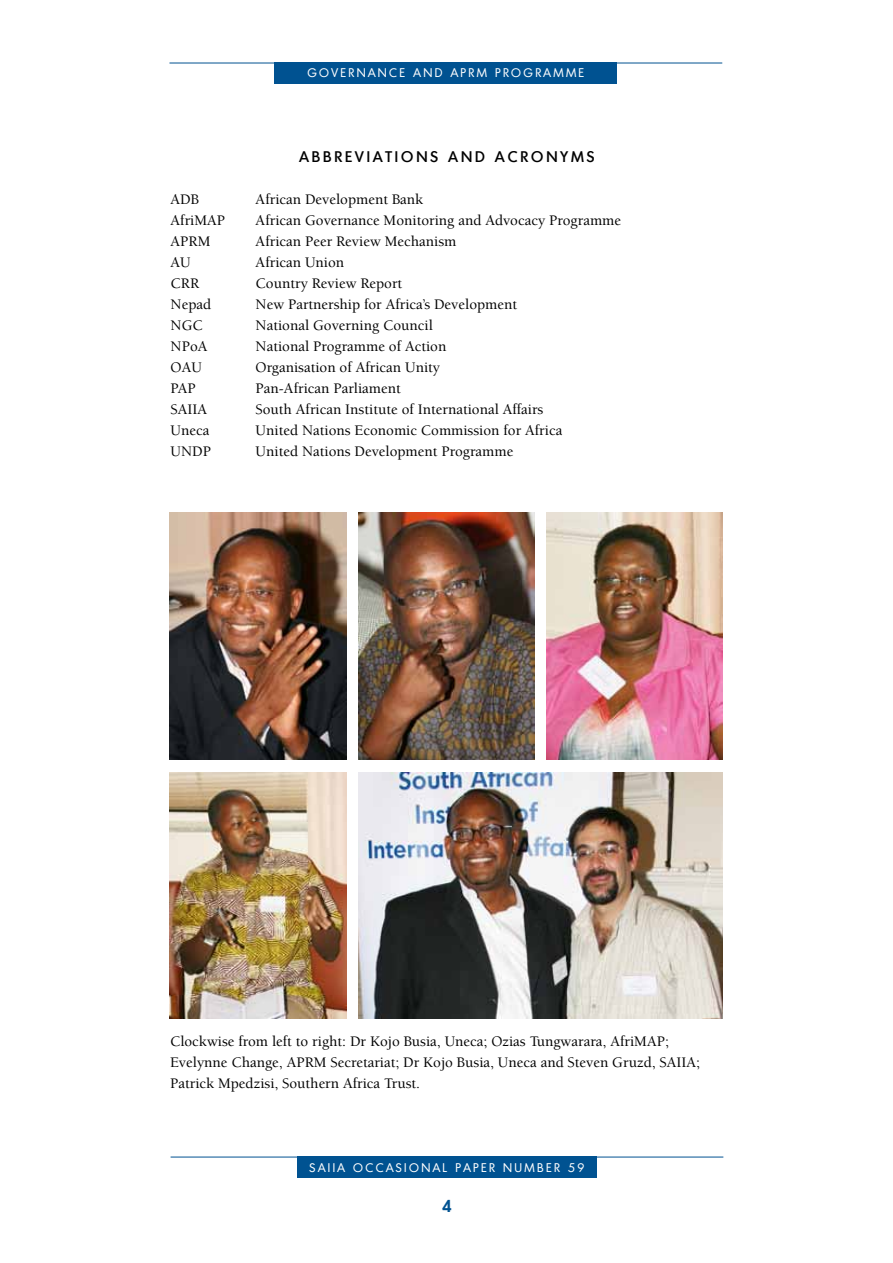
<style>
.page{position:relative;width:893px;height:1263px;background:#fff}
.page>*{position:absolute;margin:0;border:0;box-sizing:border-box;transform-origin:0 0}
.t1{font:600 16.5px "Montreal";color:#005291}
.t2{font:500 15px/21px "Berkeley Std";color:#000}
.t3{font:500 15px "Montreal";letter-spacing:.2em;color:#000}
.t4{font:12px "Montreal";letter-spacing:.2em;color:#fff}
</style>
<div class="page">
<hr style="left:169px;top:63px;width:553px;height:1px;background:#005291">
<div style="left:275px;top:63px;width:342px;height:21px;background:#005291"></div>
<hr style="left:171px;top:1157px;width:552px;height:1px;background:#005291">
<div style="left:297px;top:1157px;width:299px;height:21px;background:#005291"></div>
<img style="left:170px;top:513px;width:176px;height:246px">
<img style="left:170px;top:772px;width:176px;height:247px">
<img style="left:358px;top:772px;width:364px;height:247px">
<img style="left:358px;top:513px;width:177px;height:246px">
<img style="left:546px;top:513px;width:177px;height:246px">
<p class="t4" style="left:307px;top:65px;width:278px">GOVERNANCE AND APRM PROGRAMME</p>
<p class="t3" style="left:299px;top:146px;width:285px">ABBREVIA TIONS AND ACRONYMS</p>
<p class="t2" style="left:171px;top:189px;width:30px">ADB</p>
<p class="t2" style="left:256px;top:189px;width:169px">African Development Bank</p>
<p class="t2" style="left:171px;top:210px;width:56px">AfriMAP</p>
<p class="t2" style="left:256px;top:210px;width:367px">African Governance Monitoring and Advocacy Programme</p>
<p class="t2" style="left:171px;top:231px;width:42px">APRM</p>
<p class="t2" style="left:256px;top:231px;width:202px">African Peer Review Mechanism</p>
<p class="t2" style="left:171px;top:252px;width:22px">AU</p>
<p class="t2" style="left:256px;top:252px;width:90px">African Union</p>
<p class="t2" style="left:171px;top:273px;width:30px">CRR</p>
<p class="t2" style="left:256px;top:273px;width:148px">Country Review Report</p>
<p class="t2" style="left:171px;top:294px;width:42px">Nepad</p>
<p class="t2" style="left:256px;top:294px;width:263px">New Partnership for Africa’s Development</p>
<p class="t2" style="left:171px;top:315px;width:34px">NGC</p>
<p class="t2" style="left:256px;top:315px;width:179px">National Governing Council</p>
<p class="t2" style="left:171px;top:336px;width:38px">NPoA</p>
<p class="t2" style="left:256px;top:336px;width:192px">National Programme of Action</p>
<p class="t2" style="left:171px;top:357px;width:33px">OAU</p>
<p class="t2" style="left:256px;top:357px;width:186px">Organisation of African Unity</p>
<p class="t2" style="left:171px;top:378px;width:27px">PAP</p>
<p class="t2" style="left:256px;top:378px;width:147px">Pan-African Parliament</p>
<p class="t2" style="left:171px;top:399px;width:38px">SAIIA</p>
<p class="t2" style="left:256px;top:399px;width:289px">South African Institute of International Affairs</p>
<p class="t2" style="left:171px;top:420px;width:40px">Uneca</p>
<p class="t2" style="left:256px;top:420px;width:308px">United Nations Economic Commission for Africa</p>
<p class="t2" style="left:171px;top:441px;width:42px">UNDP</p>
<p class="t2" style="left:256px;top:441px;width:259px">United Nations Development Programme</p>
<p class="t2" style="left:170px;top:1031px;width:531px">Clockwise from left to right: Dr Kojo Busia, Uneca; Ozias Tungwarara, AfriMAP;<br>Evelynne Change, APRM Secretariat; Dr Kojo Busia, Uneca and Steven Gruzd, SAIIA;<br>Patrick Mpedzisi, Southern Africa Trust.</p>
<p class="t4" style="left:310px;top:1160px;width:276px">SAIIA OCCASIONAL PAPER NUMBER 59</p>
<p class="t1" style="left:442px;top:1195px;width:12px">4</p>
</div>
